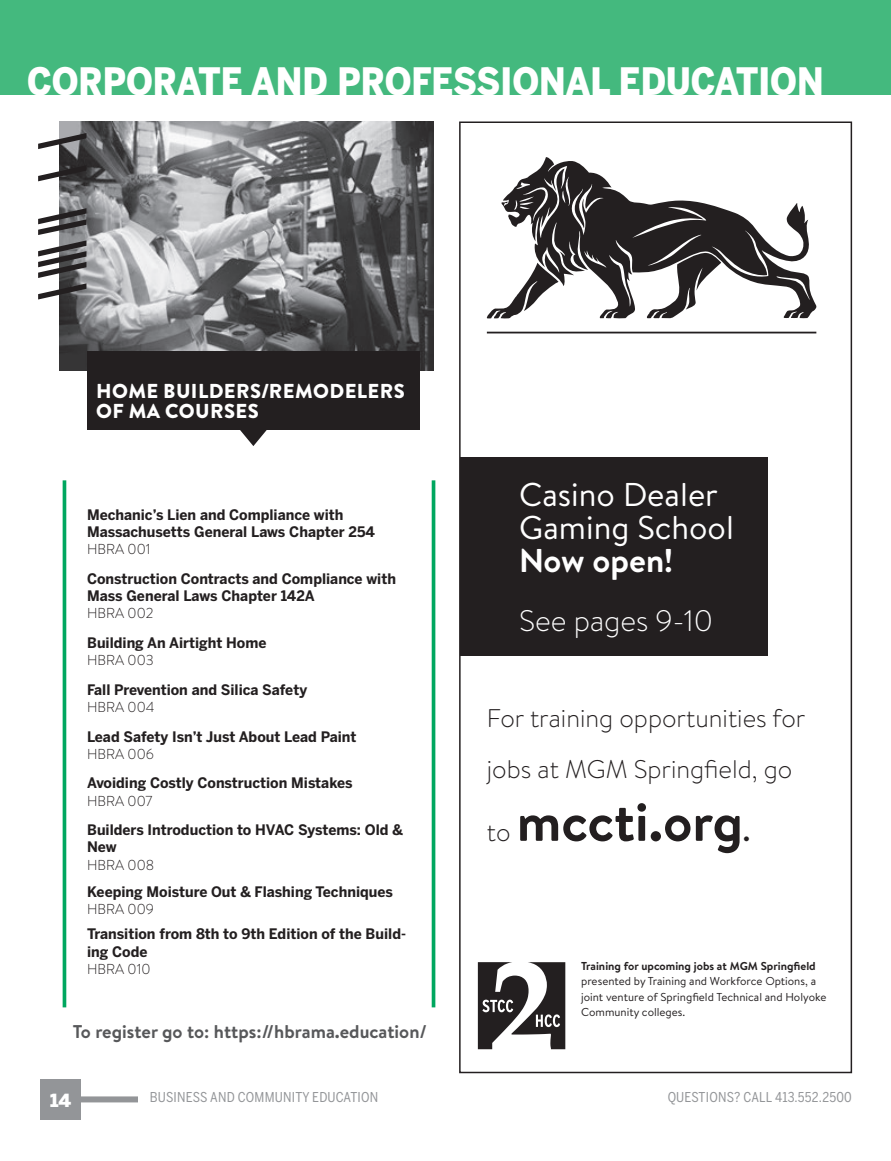
<style>
.page{position:relative;width:891px;height:1161px;background:#fff}
.page>*{position:absolute;margin:0;border:0;box-sizing:border-box;transform-origin:0 0}
.t1{font:700 53.85px "Brandon Text";color:#231f20}
.page_headers{font:900 37.5px "Benton Sans";color:#fff;scale:.9 1}
.t2{font:33px "Brandon Text";color:#fff}
.t3{font:700 33px "Brandon Text";color:#fff}
.t4{font:300 29.7px "Brandon Text";color:#fff}
.t5{font:300 25.5px/51px "Brandon Text";color:#231f20}
.t6{font:900 20.1px/20.1px "Brandon Grotesque";letter-spacing:.02em;color:#fff}
.t7{font:700 18.45px "Brandon Text";color:#57585a}
.t8{font:900 18px "Benton Sans";color:#fff}
.t9{font:700 14.4px/17.2px "Benton Sans";color:#231f20}
.t10{font:300 14.4px "Brandon Text";color:#231f20}
.t11{font:13.5px "Benton Sans Cond";letter-spacing:.015em;color:#939598}
.t12{font:11.55px/15.3px "Brandon Text";color:#231f20}
.s1{font-weight:300;font-size:25.5px}
.s2{font-size:25.5px}
.s3{font-weight:700}
</style>
<div class="page">
<div style="left:40px;top:1096px;width:98px;height:6px;background:#939598"></div>
<div style="left:40px;top:1079px;width:41px;height:41px;background:#939598"></div>
<hr style="left:63px;top:480px;width:3px;height:527px;background:#00a75f">
<hr style="left:432px;top:480px;width:3px;height:527px;background:#00a75f">
<img style="left:60px;top:122px;width:374px;height:249px">
<svg style="left:38px;top:208px;width:48px;height:92px"></svg>
<svg style="left:38px;top:165px;width:48px;height:16px"></svg>
<svg style="left:38px;top:133px;width:48px;height:16px"></svg>
<div style="left:87px;top:352px;width:332px;height:78px;background:#231f20"></div>
<svg style="left:240px;top:430px;width:27px;height:16px"></svg>
<div style="left:0;top:0;width:891px;height:94px;background:#44b97e"></div>
<div style="left:459px;top:122px;width:393px;height:951px;border:2px solid #231f20"></div>
<svg style="left:487px;top:157px;width:329px;height:161px"></svg>
<hr style="left:487px;top:332px;width:329px;height:1px;background:#231f20">
<svg style="left:478px;top:962px;width:87px;height:87px"></svg>
<div style="left:460px;top:457px;width:307px;height:199px;background:#231f20"></div>
<p class="page_headers" style="left:27px;top:58px;width:887px">CORPORATE AND PROFESSIONAL EDUCATION</p>
<p class="t6" style="left:96px;top:382px;width:310px">HOME BUILDERS/REMODELERS<br>OF MA COURSES</p>
<p class="t9" style="left:87px;top:506px;width:289px">Mechanic’s Lien and Compliance with<br>Massachusetts General Laws Chapter 254</p>
<p class="t10" style="left:87px;top:540px;width:65px">HBRA 001</p>
<p class="t9" style="left:87px;top:570px;width:310px">Construction Contracts and Compliance with<br>Mass General Laws Chapter 142A</p>
<p class="t10" style="left:87px;top:604px;width:68px">HBRA 002</p>
<p class="t9" style="left:87px;top:634px;width:181px">Building An Airtight Home</p>
<p class="t10" style="left:87px;top:650px;width:68px">HBRA 003</p>
<p class="t9" style="left:87px;top:681px;width:222px">Fall Prevention and Silica Safety</p>
<p class="t10" style="left:87px;top:697px;width:69px">HBRA 004</p>
<p class="t9" style="left:87px;top:727px;width:271px">Lead Safety Isn’t Just About Lead Paint</p>
<p class="t10" style="left:87px;top:744px;width:68px">HBRA 006</p>
<p class="t9" style="left:87px;top:774px;width:267px">Avoiding Costly Construction Mistakes</p>
<p class="t10" style="left:87px;top:791px;width:67px">HBRA 007</p>
<p class="t9" style="left:87px;top:821px;width:317px">Builders Introduction to HVAC Systems: Old &amp;<br>New</p>
<p class="t10" style="left:87px;top:855px;width:69px">HBRA 008</p>
<p class="t9" style="left:87px;top:883px;width:307px">Keeping Moisture Out &amp; Flashing Techniques</p>
<p class="t10" style="left:87px;top:899px;width:68px">HBRA 009</p>
<p class="t9" style="left:87px;top:925px;width:321px">Transition from 8th to 9th Edition of the Build&shy;ing Code</p>
<p class="t10" style="left:87px;top:959px;width:65px">HBRA 010</p>
<p class="t7" style="left:73px;top:1018px;width:356px">To register go to: https://hbrama.education/</p>
<p class="t2" style="left:519px;top:472px;width:200px">Casino Dealer</p>
<p class="t2" style="left:519px;top:505px;width:216px">Gaming School</p>
<p class="t3" style="left:519px;top:538px;width:155px">Now open!</p>
<p class="t4" style="left:519px;top:601px;width:195px">See pages 9-10</p>
<p class="t5" style="left:487px;top:692px;width:320px">For training opportunities for jobs at MGM Springfield, go</p>
<p class="t1" style="left:487px;top:785px;width:265px"><span class="s1">to</span> mccti.org<span class="s2">.</span></p>
<p class="t12" style="left:581px;top:958px;width:247px"><span class="s3">Training for upcoming jobs at MGM Springfield </span>presented by Training and Workforce Options, a joint venture of Springfield Technical and Holyoke Community colleges.</p>
<p class="t8" style="left:50px;top:1089px;width:23px">14</p>
<p class="t11" style="left:150px;top:1089px;width:230px">BUSINESS AND COMMUNITY EDUCATION</p>
<p class="t11" style="left:668px;top:1089px;width:186px">QUESTIONS? CALL 413.552.2500</p>
</div>
